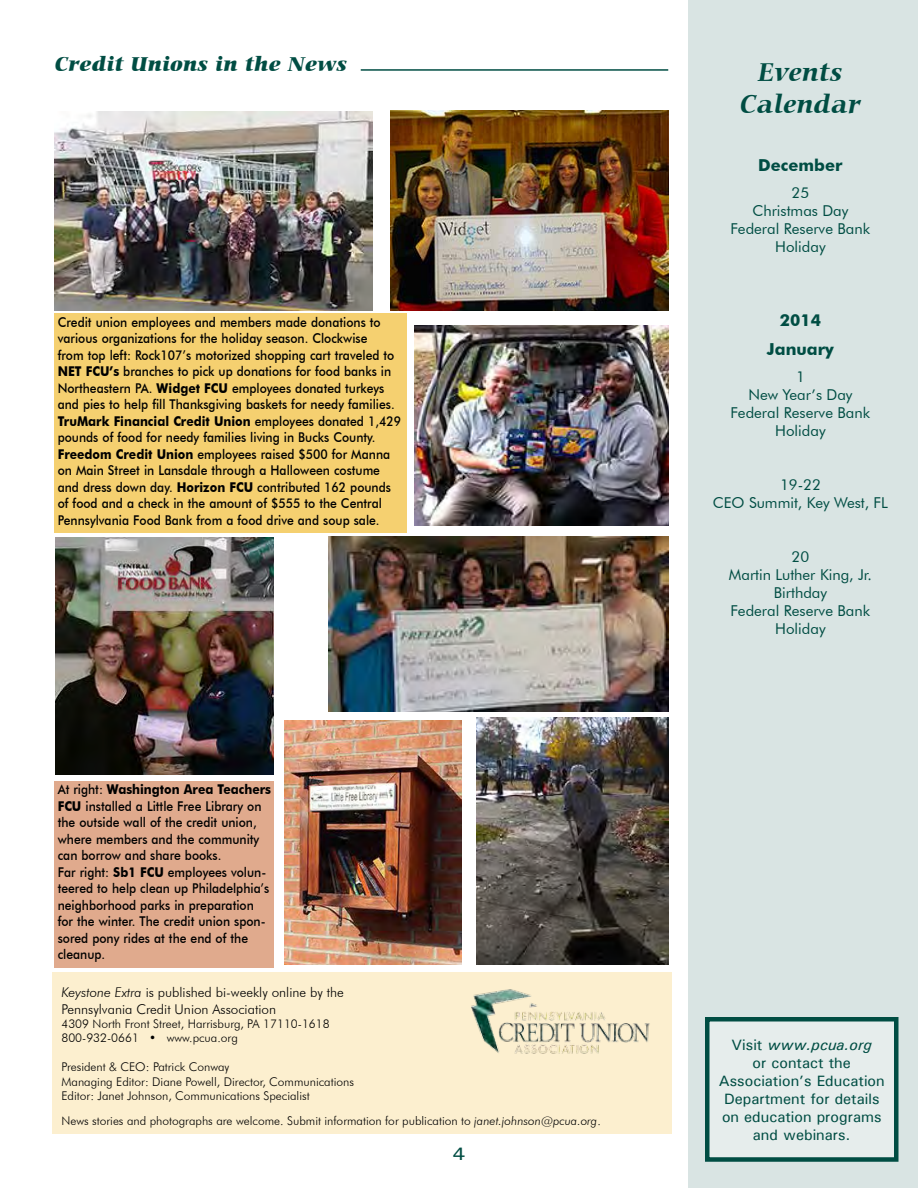
<style>
.page{position:relative;width:918px;height:1188px;background:#fff}
.page>*{position:absolute;margin:0;border:0;box-sizing:border-box;transform-origin:0 0}
.t1{font:italic 700 27px/32.4px "Carmina BT";color:#004d43;text-align:center}
.t2{font:italic 900 21px "Carmina BT";color:#004d43}
.t3{font:500 18px "Univers";color:#004d43;scale:1.15 1}
.t4{font:700 16.5px/28.8px "Futura BT";color:#004d43;text-align:center}
.t5{font:15px/18px "Futura BT";color:#004d43;text-align:center}
.t6{font:500 15px/18px "Univers";color:#004d43;text-align:center}
.t7{font:500 13.5px/16.5px "Futura BT";color:#000;scale:.9 1}
.t8{font:300 13.5px/16.2px "Futura BT";color:#000}
.t9{font:300 12px/14.4px "Futura BT";color:#000}
.s1{font-weight:700}
.s2{font-style:italic}
</style>
<div class="page">
<div style="left:688px;top:0;width:230px;height:1188px;background:#d9e4e3"></div>
<div style="left:707px;top:1019px;width:189px;height:141px;background:#e6edec"></div>
<div style="left:705px;top:1017px;width:193px;height:145px;border:4px solid #004d43"></div>
<div style="left:52px;top:972px;width:620px;height:162px;background:#fcefcf"></div>
<img style="left:471px;top:989px;width:179px;height:65px">
<hr style="left:361px;top:69px;width:307px;height:2px;background:#004d43">
<img style="left:328px;top:537px;width:340px;height:175px">
<img style="left:56px;top:537px;width:218px;height:238px">
<img style="left:54px;top:111px;width:319px;height:199px">
<img style="left:391px;top:110px;width:277px;height:200px">
<img style="left:414px;top:326px;width:254px;height:200px">
<img style="left:476px;top:718px;width:192px;height:246px">
<img style="left:284px;top:721px;width:177px;height:243px">
<div style="left:55px;top:314px;width:352px;height:219px;background:#f5d070"></div>
<div style="left:55px;top:781px;width:219px;height:187px;background:#e0aa8d"></div>
<p class="t2" style="left:55px;top:51px;width:294px">Credit Unions in the News</p>
<p class="t7" style="left:58px;top:314px;width:383px">Credit union employees and members made donations to various organizations for the holiday season. Clockwise<br>from top left: Rock107’s motorized shopping cart traveled to <span class="s1">NET FCU’s</span> branches to pick up donations for food banks in Northeastern PA. <span class="s1">Widget FCU</span> employees donated turkeys and pies to help fill Thanksgiving baskets for needy families.<br><span class="s1">TruMark Financial Credit Union</span> employees donated 1,429 pounds of food for needy families living in Bucks County.<br><span class="s1">Freedom Credit Union</span> employees raised $500 for Manna on Main Street in Lansdale through a Halloween costume and dress down day. <span class="s1">Horizon FCU</span> contributed 162 pounds of food and a check in the amount of $555 to the Central Pennsylvania Food Bank from a food drive and soup sale.</p>
<p class="t7" style="left:58px;top:781px;width:239px">At right: <span class="s1">Washington Area Teachers<br>FCU</span> installed a Little Free Library on the outside wall of the credit union, where members and the community can borrow and share books.<br>Far right: <span class="s1">Sb1 FCU</span> employees volun&shy;teered to help clean up Philadelphia’s neighborhood parks in preparation for the winter. The credit union spon&shy;sored pony rides at the end of the cleanup.</p>
<p class="t8" style="left:62px;top:984px;width:284px"><span class="s2">Keystone Extra</span> is published bi-weekly online by the<br>Pennsylvania Credit Union Association</p>
<p class="t9" style="left:62px;top:1016px;width:270px">4309 North Front Street, Harrisburg, PA 17110-1618<br>800-932-0661 • www.pcua.org</p>
<p class="t9" style="left:62px;top:1060px;width:294px">President &amp; CEO: Patrick Conway<br>Managing Editor: Diane Powell, Director, Communications<br>Editor: Janet Johnson, Communications Specialist</p>
<p class="t9" style="left:62px;top:1113px;width:541px">News stories and photographs are welcome. Submit information for publication to <span class="s2">janet.johnson@pcua.org</span>.</p>
<p class="t3" style="left:453px;top:1142px;width:13px">4</p>
<p class="t1" style="left:740px;top:56px;width:122px">Events<br>Calendar</p>
<p class="t4" style="left:758px;top:151px;width:86px">December</p>
<p class="t5" style="left:731px;top:184px;width:141px">25<br>Christmas Day<br>Federal Reserve Bank<br>Holiday</p>
<p class="t4" style="left:767px;top:306px;width:69px">2014<br>January</p>
<p class="t5" style="left:731px;top:367px;width:141px">1<br>New Year’s Day<br>Federal Reserve Bank<br>Holiday</p>
<p class="t5" style="left:713px;top:475px;width:177px">19-22<br>CEO Summit, Key West, FL</p>
<p class="t5" style="left:729px;top:547px;width:145px">20<br>Martin Luther King, Jr.<br>Birthday<br>Federal Reserve Bank<br>Holiday</p>
<p class="t6" style="left:719px;top:1035px;width:168px">Visit <span class="s2">www.pcua.org<br></span>or contact the<br>Association’s Education<br>Department for details on education programs and webinars.</p>
</div>
